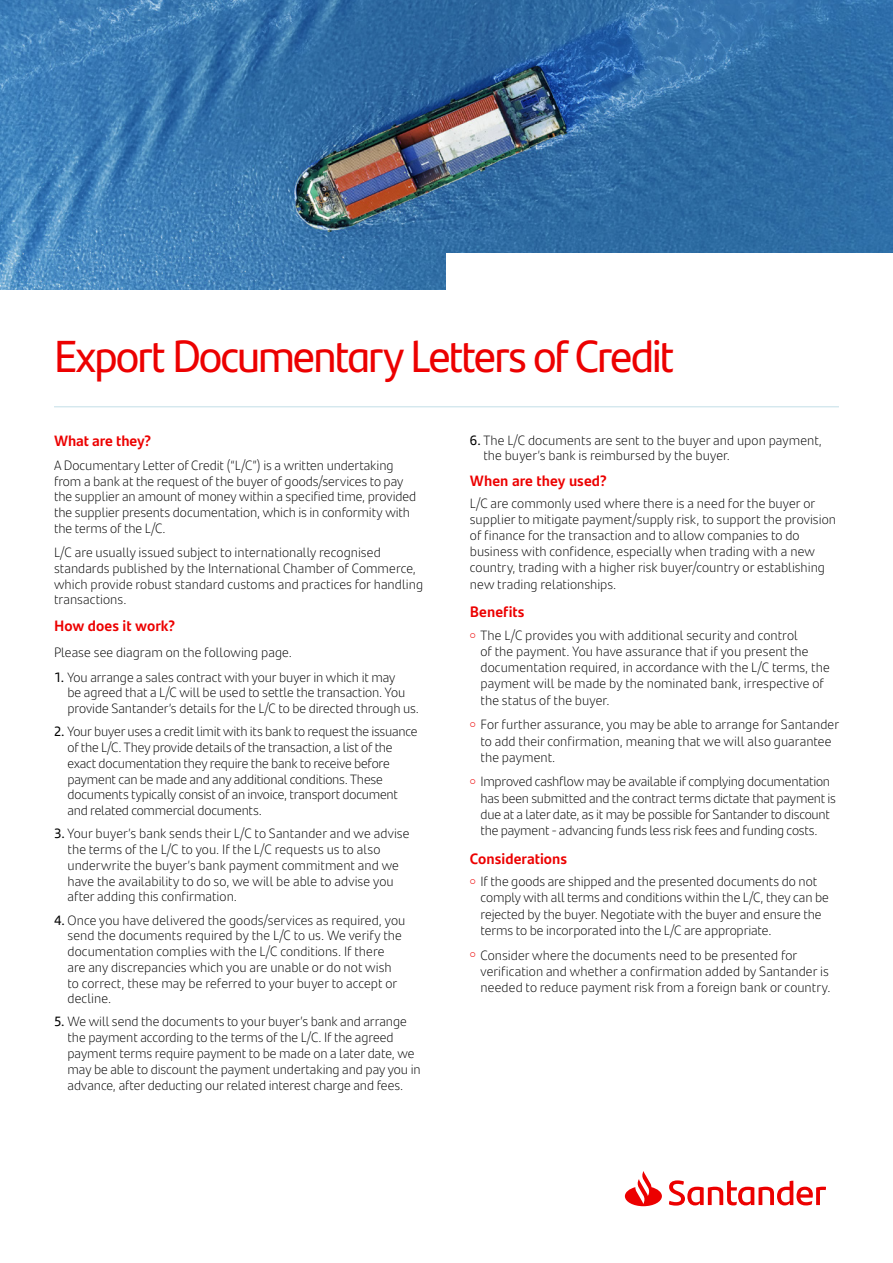
<style>
.page{position:relative;width:893px;height:1263px;background:#fff}
.page>*{position:absolute;margin:0;border:0;box-sizing:border-box;transform-origin:0 0}
.t1{font:45px "Santander Headline";letter-spacing:-.04em;color:#ec0000}
.t2{font:700 15px "Santander Text";letter-spacing:.005em;color:#ec0000}
.t3{font:300 13.5px/15.8px "Santander Text";letter-spacing:-.005em;color:#000}
.s1{font-weight:400}
</style>
<div class="page">
<hr style="left:54px;top:406px;width:785px;height:1px;background:#c3dee7">
<svg style="left:625px;top:1171px;width:201px;height:35px"></svg>
<img style="left:0;top:0;width:893px;height:289px">
<div style="left:446px;top:254px;width:447px;height:66px;background:#fff"></div>
<h1 class="t1" style="left:54px;top:322px;width:622px">Export Documentary Letters of Credit</h1>
<p class="t2" style="left:54px;top:428px;width:99px">What are they?</p>
<p class="t3" style="left:54px;top:457px;width:364px">A Documentary Letter of Credit (“L/C”) is a written undertaking from a bank at the request of the buyer of goods/services to pay the supplier an amount of money within a specified time, provided the supplier presents documentation, which is in conformity with the terms of the L/C.</p>
<p class="t3" style="left:54px;top:544px;width:371px">L/C are usually issued subject to internationally recognised standards published by the International Chamber of Commerce, which provide robust standard customs and practices for handling transactions.</p>
<p class="t2" style="left:54px;top:614px;width:123px">How does it work?</p>
<p class="t3" style="left:54px;top:644px;width:239px">Please see diagram on the following page.</p>
<p class="t3" style="left:68px;top:668px;width:353px;text-indent:-14px"><span class="s1">1.</span> You arrange a sales contract with your buyer in which it may<br>be agreed that a L/C will be used to settle the transaction. You provide Santander’s details for the L/C to be directed through us.</p>
<p class="t3" style="left:68px;top:723px;width:352px;text-indent:-14px"><span class="s1">2.</span> Your buyer uses a credit limit with its bank to request the issuance of the L/C. They provide details of the transaction, a list of the exact documentation they require the bank to receive before payment can be made and any additional conditions. These documents typically consist of an invoice, transport document and related commercial documents.</p>
<p class="t3" style="left:68px;top:825px;width:344px;text-indent:-14px"><span class="s1">3.</span> Your buyer’s bank sends their L/C to Santander and we advise the terms of the L/C to you. If the L/C requests us to also underwrite the buyer’s bank payment commitment and we have the availability to do so, we will be able to advise you after adding this confirmation.</p>
<p class="t3" style="left:68px;top:911px;width:339px;text-indent:-14px"><span class="s1">4.</span> Once you have delivered the goods/services as required, you send the documents required by the L/C to us. We verify the documentation complies with the L/C conditions. If there are any discrepancies which you are unable or do not wish to correct, these may be referred to your buyer to accept or decline.</p>
<p class="t3" style="left:68px;top:1013px;width:355px;text-indent:-14px"><span class="s1">5.</span> We will send the documents to your buyer’s bank and arrange the payment according to the terms of the L/C. If the agreed payment terms require payment to be made on a later date, we may be able to discount the payment undertaking and pay you in advance, after deducting our related interest charge and fees.</p>
<p class="t3" style="left:483px;top:431px;width:340px;text-indent:-14px"><span class="s1">6.</span> The L/C documents are sent to the buyer and upon payment, the buyer’s bank is reimbursed by the buyer.</p>
<p class="t2" style="left:470px;top:469px;width:138px">When are they used?</p>
<p class="t3" style="left:470px;top:495px;width:368px">L/C are commonly used where there is a need for the buyer or supplier to mitigate payment/supply risk, to support the provision of finance for the transaction and to allow companies to do business with confidence, especially when trading with a new country, trading with a higher risk buyer/country or establishing new trading relationships.</p>
<p class="t2" style="left:470px;top:600px;width:56px">Benefits</p>
<p class="t3" style="left:480px;top:626px;width:351px;line-height:16.2px;text-indent:-11px"><sup>○</sup> The L/C provides you with additional security and control<br>of the payment. You have assurance that if you present the documentation required, in accordance with the L/C terms, the payment will be made by the nominated bank, irrespective of the status of the buyer.</p>
<p class="t3" style="left:480px;top:716px;width:360px;line-height:16.2px;text-indent:-11px"><sup>○</sup> For further assurance, you may be able to arrange for Santander to add their confirmation, meaning that we will also guarantee the payment.</p>
<p class="t3" style="left:480px;top:773px;width:357px;line-height:16.2px;text-indent:-11px"><sup>○</sup> Improved cashflow may be available if complying documentation has been submitted and the contract terms dictate that payment is due at a later date, as it may be possible for Santander to discount the payment - advancing funds less risk fees and funding costs.</p>
<p class="t2" style="left:470px;top:847px;width:99px">Considerations</p>
<p class="t3" style="left:480px;top:873px;width:350px;line-height:16.2px;text-indent:-11px"><sup>○</sup> If the goods are shipped and the presented documents do not comply with all terms and conditions within the L/C, they can be rejected by the buyer. Negotiate with the buyer and ensure the terms to be incorporated into the L/C are appropriate.</p>
<p class="t3" style="left:480px;top:946px;width:352px;line-height:16.2px;text-indent:-11px"><sup>○</sup> Consider where the documents need to be presented for verification and whether a confirmation added by Santander is needed to reduce payment risk from a foreign bank or country.</p>
</div>
